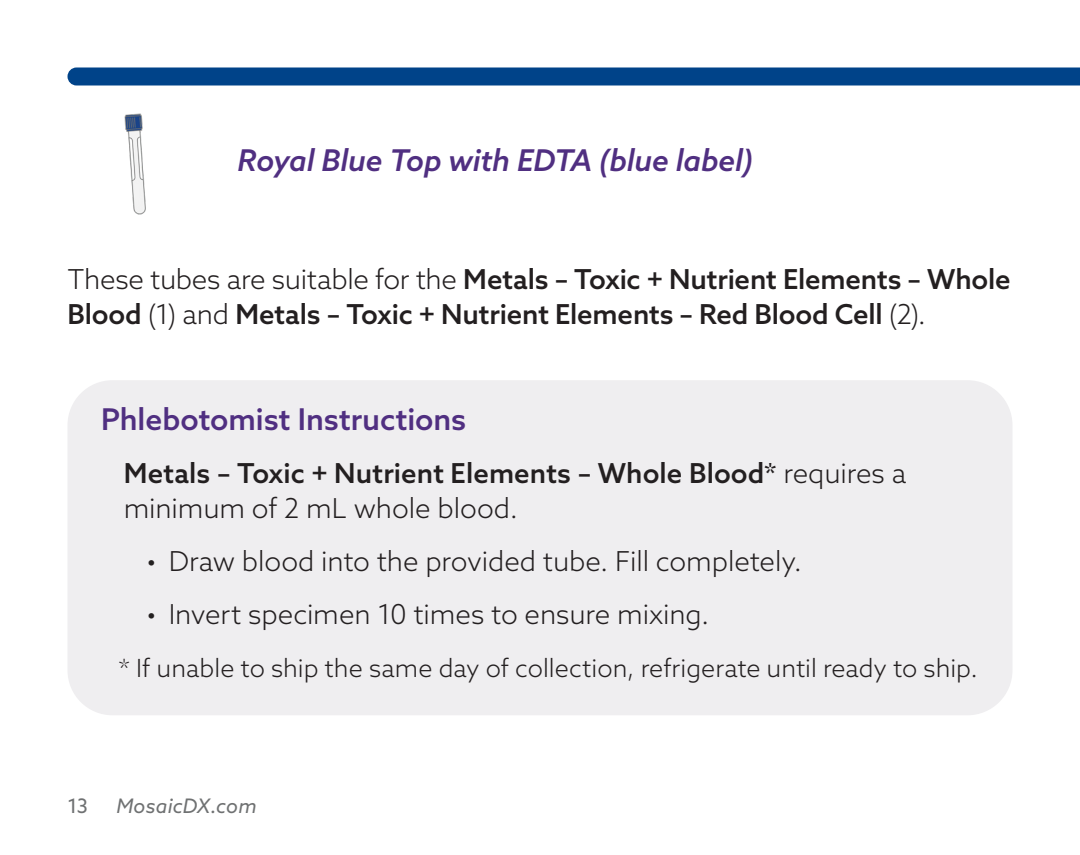
<style>
.page{position:relative;width:1080px;height:855px;background:#fff}
.page>*{position:absolute;margin:0;border:0;box-sizing:border-box;transform-origin:0 0}
.MDX_Symptom_Bullets{font:italic 500 30px "Azo Sans";letter-spacing:-.005em;color:#502f81}
.MDX_Paragraph_Style{font:500 30px "Azo Sans";color:#502f81}
.MDX_Paragraph_Style-2{font:500 27.5px/35px "Azo Sans";letter-spacing:-.005em;color:#231f20}
.t1{font:300 27.5px "Azo Sans";letter-spacing:-.005em;color:#231f20}
.MDX_Paragraph_Style-3{font:300 25px "Azo Sans";color:#231f20}
.t2{font:italic 20px "Azo Sans";letter-spacing:.01em;color:#6f7172}
.t3{font:20px "Azo Sans";color:#6f7172}
.s1{font-weight:300}
</style>
<div class="page">
<div style="left:68px;top:380px;width:944px;height:335px;background:#efeef0;border-radius:45px"></div>
<div style="left:68px;top:68px;width:1012px;height:17px;background:#004389"></div>
<img style="left:124px;top:113px;width:22px;height:102px">
<p class="MDX_Symptom_Bullets" style="left:238px;top:141px;width:517px">Royal Blue Top with EDTA (blue label)</p>
<p class="MDX_Paragraph_Style-2" style="left:68px;top:261px;width:945px"><span class="s1">These tubes are suitable for the</span> Metals – Toxic + Nutrient Elements – Whole<br>Blood <span class="s1">(1) and</span> Metals – Toxic + Nutrient Elements – Red Blood Cell <span class="s1">(2).</span></p>
<p class="MDX_Paragraph_Style" style="left:101px;top:399px;width:367px">Phlebotomist Instructions</p>
<p class="MDX_Paragraph_Style-2" style="left:124px;top:455px;width:784px">Metals – Toxic + Nutrient Elements – Whole Blood* <span class="s1">requires a minimum of 2 mL whole blood.</span></p>
<p class="t1" style="left:146px;top:543px;width:657px">• Draw blood into the provided tube. Fill completely.</p>
<p class="t1" style="left:146px;top:596px;width:565px">• Invert specimen 10 times to ensure mixing.</p>
<p class="MDX_Paragraph_Style-3" style="left:119px;top:652px;width:861px">* If unable to ship the same day of collection, refrigerate until ready to ship.</p>
<p class="t3" style="left:68px;top:793px;width:22px">13</p>
<p class="t2" style="left:116px;top:793px;width:142px">MosaicDX.com</p>
</div>
